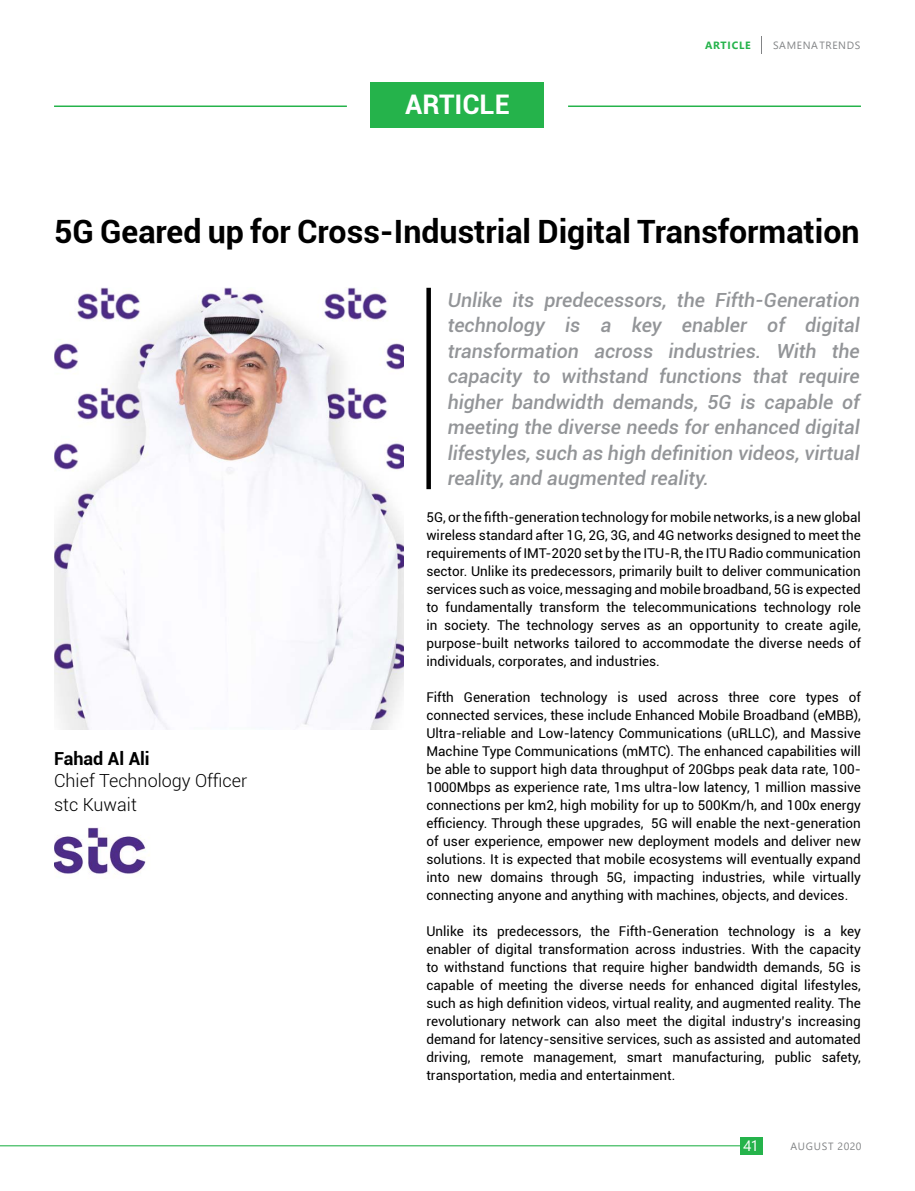
<style>
.page{position:relative;width:915px;height:1191px;background:#fff}
.page>*{position:absolute;margin:0;border:0;box-sizing:border-box;transform-origin:0 0}
.t1{font:700 32.1px "Roboto";color:#000}
.t2{font:700 27px "Roboto";color:#fff}
.t3{font:italic 500 19.5px/25.5px "Roboto";color:#939598;text-align:justify}
.t4{font:300 18px/24px "Roboto";color:#000}
.t5{font:700 18px "Roboto";color:#000}
.t6{font:15px "Segoe UI";color:#fff}
.t7{font:13.5px/18px "Roboto";color:#000;text-align:justify}
.t8{font:10.5px "Segoe UI";letter-spacing:.06em;color:#828486}
.t9{font:700 10.5px "Segoe UI";letter-spacing:.075em;color:#25b34b}
</style>
<div class="page">
<svg style="left:761px;top:36px;width:1px;height:18px"></svg>
<hr style="left:0;top:1145px;width:741px;height:1px;background:#25b34b">
<div style="left:739px;top:1137px;width:23px;height:17px;background:#25b34b"></div>
<hr style="left:568px;top:105px;width:292px;height:2px;background:#25b34b">
<hr style="left:54px;top:105px;width:293px;height:2px;background:#25b34b">
<div style="left:371px;top:82px;width:173px;height:46px;background:#25b34b"></div>
<div style="left:426px;top:288px;width:5px;height:201px;background:#000"></div>
<img style="left:54px;top:288px;width:350px;height:441px">
<img style="left:55px;top:827px;width:92px;height:47px">
<h2 class="t2" style="left:405px;top:85px;width:106px">ARTICLE</h2>
<p class="t9" style="left:704px;top:35px;width:47px">ARTICLE</p>
<p class="t8" style="left:772px;top:35px;width:89px">SAMENA TRENDS</p>
<h1 class="t1" style="left:54px;top:209px;width:806px">5G Geared up for Cross-Industrial Digital Transformation</h1>
<h3 class="t5" style="left:54px;top:746px;width:97px">Fahad Al Ali</h3>
<h3 class="t4" style="left:54px;top:768px;width:195px">Chief Technology Officer stc Kuwait</h3>
<p class="t3" style="left:447px;top:286px;width:413px">Unlike its predecessors, the Fifth-Generation technology is a key enabler of digital transformation across industries. With the capacity to withstand functions that require higher bandwidth demands, 5G is capable of meeting the diverse needs for enhanced digital lifestyles, such as high definition videos, virtual reality, and augmented reality.</p>
<p class="t7" style="left:426px;top:508px;width:436px">5G, or the fifth-generation technology for mobile networks, is a new global wireless standard after 1G, 2G, 3G, and 4G networks designed to meet the requirements of IMT-2020 set by the ITU-R, the ITU Radio communication sector. Unlike its predecessors, primarily built to deliver communication services such as voice, messaging and mobile broadband, 5G is expected to fundamentally transform the telecommunications technology role in society. The technology serves as an opportunity to create agile, purpose-built networks tailored to accommodate the diverse needs of individuals, corporates, and industries.</p>
<p class="t7" style="left:426px;top:688px;width:436px">Fifth Generation technology is used across three core types of connected services, these include Enhanced Mobile Broadband (eMBB), Ultra-reliable and Low-latency Communications (uRLLC), and Massive Machine Type Communications (mMTC). The enhanced capabilities will be able to support high data throughput of 20Gbps peak data rate, 100- 1000Mbps as experience rate, 1ms ultra-low latency, 1 million massive connections per km2, high mobility for up to 500Km/h, and 100x energy efficiency. Through these upgrades, 5G will enable the next-generation of user experience, empower new deployment models and deliver new solutions. It is expected that mobile ecosystems will eventually expand into new domains through 5G, impacting industries, while virtually connecting anyone and anything with machines, objects, and devices.</p>
<p class="t7" style="left:426px;top:922px;width:436px">Unlike its predecessors, the Fifth-Generation technology is a key enabler of digital transformation across industries. With the capacity to withstand functions that require higher bandwidth demands, 5G is capable of meeting the diverse needs for enhanced digital lifestyles, such as high definition videos, virtual reality, and augmented reality. The revolutionary network can also meet the digital industry’s increasing demand for latency-sensitive services, such as assisted and automated driving, remote management, smart manufacturing, public safety, transportation, media and entertainment.</p>
<p class="t6" style="left:743px;top:1131px;width:17px">41</p>
<p class="t8" style="left:790px;top:1136px;width:73px">AUGUST 2020</p>
</div>
